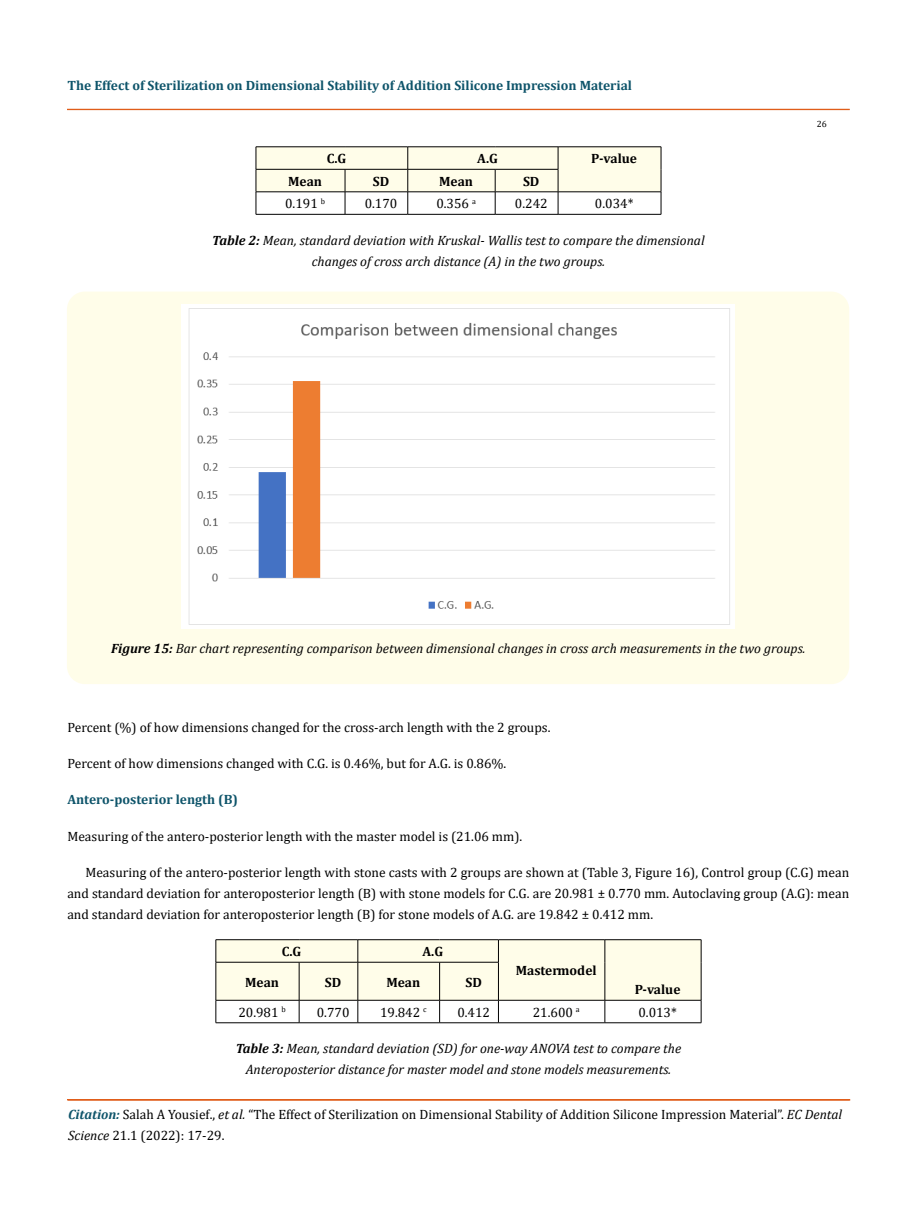
<style>
.page{position:relative;width:917px;height:1208px;background:#fff}
.page>*{position:absolute;margin:0;border:0;box-sizing:border-box;transform-origin:0 0}
.t1{font:13.5px/21px "Cambria";color:#000}
.t2{font:italic 13.5px/21px "Cambria";color:#000;text-align:center}
.t3{font:700 13.5px "Cambria";color:#0e546a}
.t4{font:700 13.5px "Cambria";color:#000}
.t5{font:9px "Cambria";color:#000}
.s1{font-weight:700}
.s2{font-weight:700;font-style:italic;color:#0e546a}
.s3{font-style:italic}
</style>
<div class="page">
<div style="left:67px;top:109px;width:782px;height:1px;border:1px solid #e05d1a"></div>
<div style="left:68px;top:1099px;width:781px;height:1px;border:1px solid #e05d1a"></div>
<svg style="left:215px;top:939px;width:487px;height:83px"></svg>
<hr style="left:216px;top:1022px;width:83px;height:1px;background:#000">
<hr style="left:299px;top:1022px;width:59px;height:1px;background:#000">
<hr style="left:358px;top:1022px;width:81px;height:1px;background:#000">
<hr style="left:439px;top:1022px;width:59px;height:1px;background:#000">
<hr style="left:498px;top:1022px;width:107px;height:1px;background:#000">
<hr style="left:605px;top:1022px;width:96px;height:1px;background:#000">
<hr style="left:256px;top:146px;width:89px;height:1px;background:#000">
<hr style="left:345px;top:146px;width:63px;height:1px;background:#000">
<hr style="left:408px;top:146px;width:87px;height:1px;background:#000">
<hr style="left:495px;top:146px;width:63px;height:1px;background:#000">
<hr style="left:558px;top:146px;width:103px;height:1px;background:#000">
<svg style="left:256px;top:147px;width:405px;height:67px"></svg>
<hr style="left:256px;top:214px;width:89px;height:1px;background:#000">
<hr style="left:345px;top:214px;width:63px;height:1px;background:#000">
<hr style="left:408px;top:214px;width:87px;height:1px;background:#000">
<hr style="left:495px;top:214px;width:63px;height:1px;background:#000">
<hr style="left:558px;top:214px;width:103px;height:1px;background:#000">
<div style="left:67px;top:291px;width:782px;height:393px;background:#fffde9;border-radius:18px"></div>
<img style="left:181px;top:304px;width:553px;height:324px">
<p class="t3" style="left:68px;top:76px;width:566px">The Effect of Sterilization on Dimensional Stability of Addition Silicone Impression Material</p>
<p class="t4" style="left:327px;top:149px;width:21px">C.G</p>
<p class="t4" style="left:477px;top:149px;width:22px">A.G</p>
<p class="t4" style="left:591px;top:149px;width:47px">P-value</p>
<p class="t4" style="left:288px;top:172px;width:35px">Mean</p>
<p class="t4" style="left:373px;top:172px;width:18px">SD</p>
<p class="t4" style="left:439px;top:172px;width:35px">Mean</p>
<p class="t4" style="left:523px;top:172px;width:18px">SD</p>
<p class="t1" style="left:285px;top:193px;width:41px">0.191 <sup>b</sup></p>
<p class="t1" style="left:365px;top:193px;width:34px">0.170</p>
<p class="t1" style="left:436px;top:193px;width:41px">0.356 <sup>a</sup></p>
<p class="t1" style="left:515px;top:193px;width:34px">0.242</p>
<p class="t1" style="left:595px;top:193px;width:40px">0.034*</p>
<p class="t2" style="left:212px;top:229px;width:494px"><span class="s1">Table 2:</span> Mean, standard deviation with Kruskal- Wallis test to compare the dimensional changes of cross arch distance (A) in the two groups.</p>
<p class="t5" style="left:816px;top:118px;width:11px">26</p>
<p class="t2" style="left:111px;top:637px;width:696px"><span class="s1">Figure 15:</span> Bar chart representing comparison between dimensional changes in cross arch measurements in the two groups.</p>
<p class="t1" style="left:67px;top:717px;width:484px">Percent (%) of how dimensions changed for the cross-arch length with the 2 groups.</p>
<p class="t1" style="left:67px;top:753px;width:440px">Percent of how dimensions changed with C.G. is 0.46%, but for A.G. is 0.86%.</p>
<p class="t3" style="left:67px;top:790px;width:172px">Antero-posterior length (B)</p>
<p class="t1" style="left:67px;top:825px;width:456px">Measuring of the antero-posterior length with the master model is (21.06 mm).</p>
<p class="t1" style="left:67px;top:861px;width:783px;text-align:justify;text-indent:18px">Measuring of the antero-posterior length with stone casts with 2 groups are shown at (Table 3, Figure 16), Control group (C.G) mean and standard deviation for anteroposterior length (B) with stone models for C.G. are 20.981 ± 0.770 mm. Autoclaving group (A.G): mean and standard deviation for anteroposterior length (B) for stone models of A.G. are 19.842 ± 0.412 mm.</p>
<p class="t4" style="left:282px;top:942px;width:21px">C.G</p>
<p class="t4" style="left:422px;top:942px;width:22px">A.G</p>
<p class="t4" style="left:516px;top:961px;width:82px">Master model</p>
<p class="t4" style="left:245px;top:972px;width:35px">Mean</p>
<p class="t4" style="left:325px;top:972px;width:18px">SD</p>
<p class="t4" style="left:386px;top:972px;width:35px">Mean</p>
<p class="t4" style="left:465px;top:972px;width:18px">SD</p>
<p class="t1" style="left:238px;top:1001px;width:49px">20.981 <sup>b</sup></p>
<p class="t1" style="left:317px;top:1001px;width:34px">0.770</p>
<p class="t1" style="left:380px;top:1001px;width:48px">19.842 <sup>c</sup></p>
<p class="t1" style="left:457px;top:1001px;width:34px">0.412</p>
<p class="t1" style="left:533px;top:1001px;width:48px">21.600 <sup>a</sup></p>
<p class="t1" style="left:638px;top:1001px;width:40px">0.013*</p>
<p class="t2" style="left:236px;top:1037px;width:447px"><span class="s1">Table 3:</span> Mean, standard deviation (SD) for one-way ANOVA test to compare the<br>Anteroposterior distance for master model and stone models measurements.</p>
<p class="t4" style="left:634px;top:980px;width:47px">P-value</p>
<p class="t1" style="left:68px;top:1103px;width:775px"><span class="s2">Citation:</span> Salah A Yousief., <span class="s3">et al.</span> “The Effect of Sterilization on Dimensional Stability of Addition Silicone Impression Material”. <span class="s3">EC Dental<br>Science</span> 21.1 (2022): 17-29.</p>
</div>
